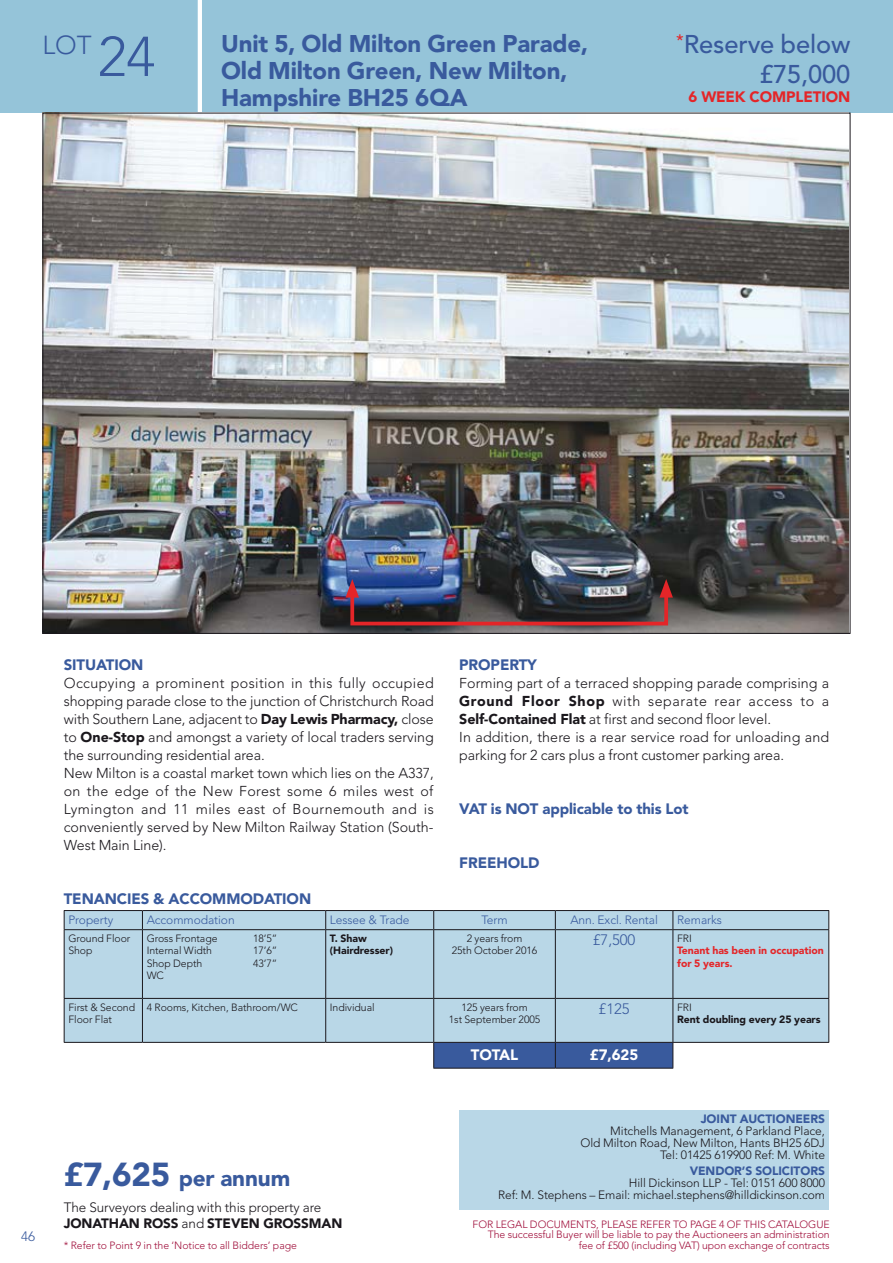
<style>
.page{position:relative;width:893px;height:1263px;background:#fff}
.page>*{position:absolute;margin:0;border:0;box-sizing:border-box;transform-origin:0 0}
.t1{font:300 25.8px "Avenir LT Std";color:#395a9d}
.t2{font:500 25.5px/29.2px "Avenir LT Std";letter-spacing:-.005em;color:#395a9d;text-align:right}
.t3{font:900 24px/27px "Avenir LT Std";letter-spacing:-.005em;color:#395a9d}
.t4{font:900 22.5px "Avenir LT Std";letter-spacing:-.005em;color:#395a9d}
.t5{font:900 15px "Avenir LT Std";letter-spacing:-.005em;color:#395a9d}
.t6{font:900 15px "Avenir LT Std";letter-spacing:-.005em;color:#e42528}
.t7{font:900 15px "Avenir LT Std";letter-spacing:-.005em;color:#fff}
.t8{font:300 15px "Avenir LT Std";letter-spacing:-.005em;color:#395a9d}
.t9{font:300 14.25px/18px "Avenir LT Std";color:#1a171c}
.t10{font:300 13.5px/16.5px "Avenir LT Std";letter-spacing:-.005em;color:#1a171c}
.t11{font:300 13.5px "Avenir LT Std";color:#395a9d}
.t12{font:300 12px/12px "Avenir LT Std";letter-spacing:-.005em;color:#1a171c;text-align:right}
.t13{font:300 12px "Avenir LT Std";letter-spacing:-.005em;color:#395a9d}
.t14{font:900 12px "Avenir LT Std";letter-spacing:-.005em;color:#395a9d}
.t15{font:300 10.5px/10.5px "Avenir LT Std";letter-spacing:-.005em;color:#a00f3b;text-align:right}
.t16{font:300 10.5px/12.5px "Avenir LT Std";letter-spacing:-.005em;color:#1a171c}
.t17{font:900 10.5px/12.5px "Avenir LT Std";letter-spacing:-.005em;color:#1a171c}
.t18{font:900 10.5px/12.5px "Avenir LT Std";letter-spacing:-.005em;color:#e42528}
.s1{font-size:55.5px}
.s2{font-weight:900}
.s3{font-size:33px}
</style>
<div class="page">
<div style="left:0;top:0;width:893px;height:113px;background:#95c4d9"></div>
<hr style="left:198px;top:0;width:4px;height:113px;background:#fff">
<img style="left:45px;top:115px;width:803px;height:517px">
<div style="left:459px;top:1110px;width:370px;height:99px;background:#b9d7e7"></div>
<div style="left:350px;top:589px;width:318px;height:36px;border:4px solid #e42528"></div>
<svg style="left:346px;top:579px;width:13px;height:19px"></svg>
<svg style="left:659px;top:579px;width:14px;height:19px"></svg>
<div style="left:65px;top:911px;width:763px;height:131px;background:#b9d7e7"></div>
<hr style="left:142px;top:930px;width:1px;height:68px;background:#1a171c">
<hr style="left:325px;top:930px;width:1px;height:68px;background:#1a171c">
<hr style="left:433px;top:930px;width:1px;height:68px;background:#1a171c">
<hr style="left:555px;top:930px;width:1px;height:68px;background:#1a171c">
<hr style="left:672px;top:930px;width:1px;height:68px;background:#1a171c">
<hr style="left:64px;top:998px;width:78px;height:1px;background:#1a171c">
<hr style="left:142px;top:998px;width:184px;height:1px;background:#1a171c">
<hr style="left:142px;top:999px;width:1px;height:43px;background:#1a171c">
<hr style="left:326px;top:998px;width:108px;height:1px;background:#1a171c">
<hr style="left:325px;top:999px;width:1px;height:43px;background:#1a171c">
<hr style="left:434px;top:998px;width:121px;height:1px;background:#1a171c">
<hr style="left:433px;top:999px;width:1px;height:43px;background:#1a171c">
<hr style="left:555px;top:998px;width:118px;height:1px;background:#1a171c">
<hr style="left:555px;top:999px;width:1px;height:43px;background:#1a171c">
<hr style="left:673px;top:998px;width:156px;height:1px;background:#1a171c">
<hr style="left:672px;top:999px;width:1px;height:43px;background:#1a171c">
<hr style="left:64px;top:1042px;width:78px;height:1px;background:#1a171c">
<hr style="left:142px;top:1042px;width:184px;height:1px;background:#1a171c">
<hr style="left:326px;top:1042px;width:108px;height:1px;background:#1a171c">
<hr style="left:673px;top:1042px;width:156px;height:1px;background:#1a171c">
<svg style="left:142px;top:911px;width:1px;height:18px"></svg>
<hr style="left:64px;top:930px;width:1px;height:68px;background:#1a171c">
<hr style="left:828px;top:930px;width:1px;height:68px;background:#1a171c">
<hr style="left:64px;top:999px;width:1px;height:43px;background:#1a171c">
<hr style="left:828px;top:999px;width:1px;height:43px;background:#1a171c">
<svg style="left:555px;top:911px;width:1px;height:18px"></svg>
<svg style="left:672px;top:911px;width:1px;height:18px"></svg>
<svg style="left:325px;top:911px;width:1px;height:18px"></svg>
<svg style="left:433px;top:911px;width:1px;height:18px"></svg>
<hr style="left:64px;top:910px;width:78px;height:1px;background:#1a171c">
<svg style="left:64px;top:911px;width:1px;height:18px"></svg>
<hr style="left:142px;top:910px;width:184px;height:1px;background:#1a171c">
<hr style="left:326px;top:910px;width:108px;height:1px;background:#1a171c">
<hr style="left:434px;top:910px;width:121px;height:1px;background:#1a171c">
<hr style="left:555px;top:910px;width:118px;height:1px;background:#1a171c">
<hr style="left:673px;top:910px;width:156px;height:1px;background:#1a171c">
<svg style="left:828px;top:911px;width:1px;height:18px"></svg>
<hr style="left:64px;top:929px;width:78px;height:1px;background:#1a171c">
<hr style="left:142px;top:929px;width:184px;height:1px;background:#1a171c">
<hr style="left:326px;top:929px;width:108px;height:1px;background:#1a171c">
<hr style="left:434px;top:929px;width:121px;height:1px;background:#1a171c">
<hr style="left:555px;top:929px;width:118px;height:1px;background:#1a171c">
<hr style="left:673px;top:929px;width:156px;height:1px;background:#1a171c">
<svg style="left:433px;top:1042px;width:240px;height:26px;background:#375695"></svg>
<hr style="left:433px;top:1068px;width:122px;height:1px;background:#1a171c">
<hr style="left:555px;top:1068px;width:118px;height:1px;background:#1a171c">
<h1 class="t1" style="left:43px;top:30px;width:114px">LOT <span class="s1">24</span></h1>
<h3 class="t3" style="left:221px;top:30px;width:369px">Unit 5, Old Milton Green Parade,<br>Old Milton Green, New Milton,<br>Hampshire BH25 6QA</h3>
<h2 class="t2" style="left:676px;top:30px;width:176px"><sup>*</sup>Reserve below £75,000</h2>
<p class="t6" style="left:689px;top:88px;width:163px">6 WEEK COMPLETION</p>
<p class="t11" style="left:21px;top:1229px;width:15px">46</p>
<p class="t5" style="left:64px;top:655px;width:81px">SITUATION</p>
<p class="t9" style="left:64px;top:674px;width:372px">Occupying a prominent position in this fully occupied shopping parade close to the junction of Christchurch Road with Southern Lane, adjacent to <span class="s2">Day Lewis Pharmacy,</span> close to <span class="s2">One-Stop</span> and amongst a variety of local traders serving the surrounding residential area.<br>New Milton is a coastal market town which lies on the A337, on the edge of the New Forest some 6 miles west of Lymington and 11 miles east of Bournemouth and is conveniently served by New Milton Railway Station (South-West Main Line).</p>
<p class="t5" style="left:459px;top:655px;width:79px">PROPERTY</p>
<p class="t9" style="left:459px;top:674px;width:371px">Forming part of a terraced shopping parade comprising a <span class="s2">Ground Floor Shop</span> with separate rear access to a <span class="s2">Self-Contained Flat</span> at first and second floor level.<br>In addition, there is a rear service road for unloading and parking for 2 cars plus a front customer parking area.</p>
<p class="t5" style="left:459px;top:799px;width:231px">VAT is NOT applicable to this Lot</p>
<p class="t5" style="left:459px;top:853px;width:82px">FREEHOLD</p>
<p class="t5" style="left:64px;top:889px;width:249px">TENANCIES &amp; ACCOMMODATION</p>
<p class="t13" style="left:68px;top:912px;width:46px">Property</p>
<p class="t13" style="left:147px;top:912px;width:89px">Accommodation</p>
<p class="t13" style="left:330px;top:912px;width:81px">Lessee &amp; Trade</p>
<p class="t13" style="left:481px;top:912px;width:28px">Term</p>
<p class="t13" style="left:570px;top:912px;width:89px">Ann. Excl. Rental</p>
<p class="t13" style="left:677px;top:912px;width:46px">Remarks</p>
<p class="t16" style="left:68px;top:932px;width:64px">Ground Floor<br>Shop</p>
<p class="t16" style="left:147px;top:932px;width:72px">Gross Frontage</p>
<p class="t16" style="left:253px;top:932px;width:26px">18’5”</p>
<p class="t17" style="left:330px;top:932px;width:65px">T. Shaw (Hairdresser)</p>
<p class="t16" style="left:452px;top:932px;width:87px;text-align:center">2 years from<br>25th October 2016</p>
<p class="t8" style="left:593px;top:931px;width:44px">£7,500</p>
<p class="t16" style="left:677px;top:932px;width:16px">FRI</p>
<p class="t16" style="left:147px;top:944px;width:67px">Internal Width</p>
<p class="t16" style="left:253px;top:944px;width:26px">17’6”</p>
<p class="t16" style="left:147px;top:957px;width:57px">Shop Depth</p>
<p class="t16" style="left:253px;top:957px;width:26px">43’7”</p>
<p class="t16" style="left:147px;top:969px;width:19px">WC</p>
<p class="t18" style="left:677px;top:944px;width:148px">Tenant has been in occupation for 5 years.</p>
<p class="t16" style="left:68px;top:1001px;width:68px">First &amp; Second<br>Floor Flat</p>
<p class="t16" style="left:147px;top:1001px;width:153px">4 Rooms, Kitchen, Bathroom/WC</p>
<p class="t16" style="left:330px;top:1001px;width:46px">Individual</p>
<p class="t16" style="left:449px;top:1001px;width:93px;text-align:center">125 years from<br>1st September 2005</p>
<p class="t8" style="left:599px;top:1000px;width:32px">£125</p>
<p class="t16" style="left:677px;top:1001px;width:16px">FRI</p>
<p class="t17" style="left:677px;top:1013px;width:145px">Rent doubling every 25 years</p>
<h3 class="t4" style="left:64px;top:1164px;width:228px"><span class="s3">£7,625</span> per annum</h3>
<p class="t10" style="left:64px;top:1199px;width:280px">The Surveyors dealing with this property are<br><span class="s2">JONATHAN ROSS</span> and <span class="s2">STEVEN GROSSMAN</span></p>
<p class="t15" style="left:64px;top:1240px;width:235px">* Refer to Point 9 in the ‘Notice to all Bidders’ page</p>
<p class="t7" style="left:471px;top:1045px;width:49px">TOTAL</p>
<p class="t7" style="left:590px;top:1045px;width:50px">£7,625</p>
<p class="t14" style="left:701px;top:1112px;width:126px">JOINT AUCTIONEERS</p>
<p class="t12" style="left:580px;top:1125px;width:246px">Mitchells Management, 6 Parkland Place,<br>Old Milton Road, New Milton, Hants BH25 6DJ<br>Tel: 01425 619900 Ref: M. White</p>
<p class="t14" style="left:690px;top:1164px;width:137px">VENDOR’S SOLICITORS</p>
<p class="t12" style="left:498px;top:1177px;width:329px">Hill Dickinson LLP - Tel: 0151 600 8000<br>Ref: M. Stephens – Email: michael.stephens@hilldickinson.com</p>
<p class="t15" style="left:473px;top:1219px;width:359px">FOR LEGAL DOCUMENTS, PLEASE REFER TO PAGE 4 OF THIS CATALOGUE<br>The successful Buyer will be liable to pay the Auctioneers an administration fee of £500 (including VAT) upon exchange of contracts</p>
</div>
